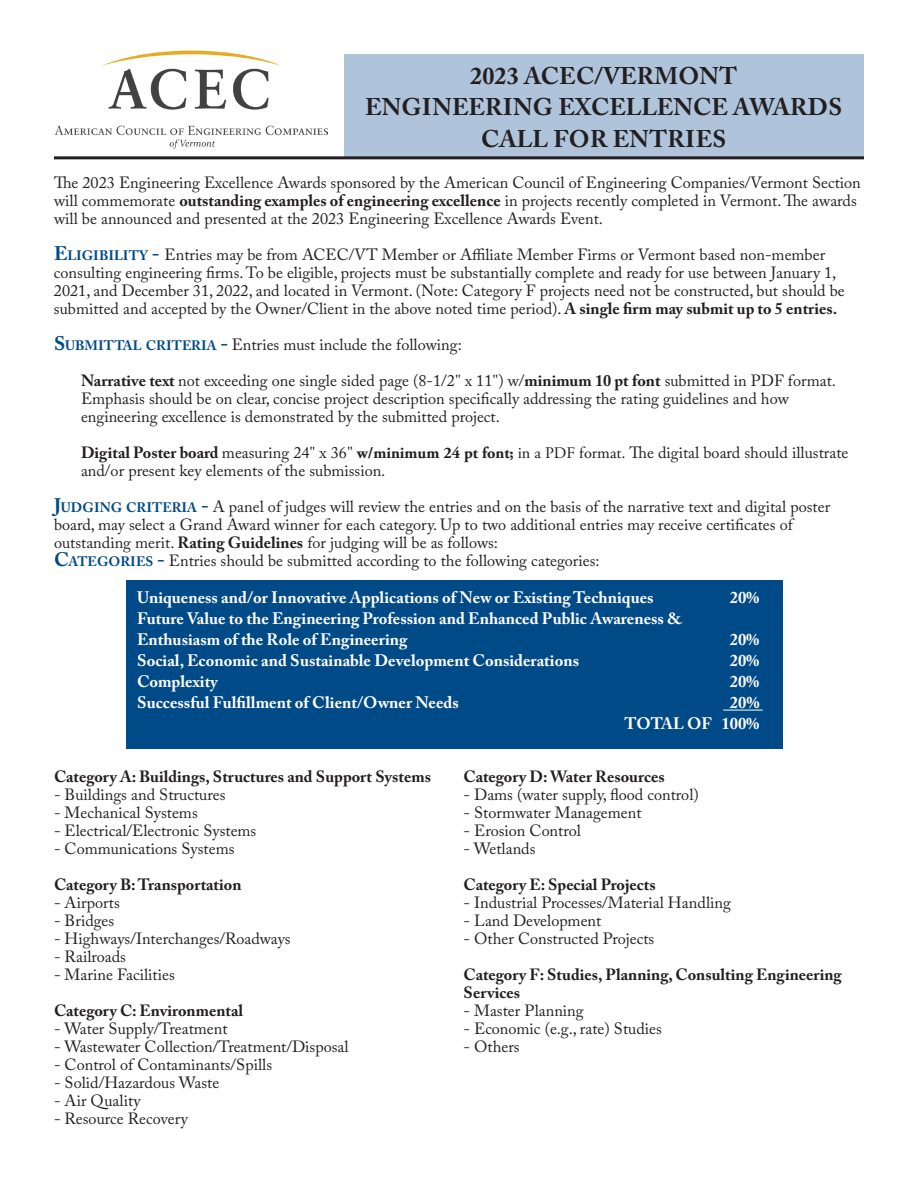
<style>
.page{position:relative;width:918px;height:1188px;background:#fff}
.page>*{position:absolute;margin:0;border:0;box-sizing:border-box;transform-origin:0 0}
.t1{font:700 24px "Adobe Caslon Pro";letter-spacing:.01em;color:#231f20}
.t2{font:700 16.5px "Adobe Caslon Pro";color:#fff}
.t3{font:16.2px/18px "Adobe Caslon Pro";color:#231f20}
.t4{font:700 16.2px/18px "Adobe Caslon Pro";color:#231f20}
.s1{font-weight:700}
.s2{font-weight:700;font-size:19.5px;color:#004a87}
.s3{font-weight:700;font-size:13.65px;color:#004a87}
.s4{font-family:"Adobe Garamond Pro"}
.s5{font-family:"Adobe Garamond Pro";font-weight:700}
</style>
<div class="page">
<div style="left:126px;top:580px;width:657px;height:169px;background:#004a87"></div>
<hr style="left:723px;top:710px;width:40px;height:1px;background:#fff">
<div style="left:344px;top:55px;width:519px;height:103px;background:#afc4db"></div>
<hr style="left:54px;top:156px;width:810px;height:3px;background:#231f20">
<img style="left:54px;top:50px;width:273px;height:99px">
<p class="t1" style="left:470px;top:61px;width:269px">2023 ACEC/VERMONT</p>
<p class="t1" style="left:365px;top:93px;width:478px">ENGINEERING EXCELLENCE AWARDS</p>
<p class="t1" style="left:481px;top:124px;width:246px">CALL FOR ENTRIES</p>
<p class="t3" style="left:54px;top:173px;width:808px">The 2023 Engineering Excellence Awards sponsored by the American Council of Engineering Companies/Vermont Section will commemorate <span class="s1">outstanding examples of engineering excellence</span> in projects recently completed in Vermont. The awards will be announced and presented at the 2023 Engineering Excellence Awards Event.</p>
<p class="t3" style="left:54px;top:245px;width:792px"><span class="s2">E</span><span class="s3">LIGIBILITY</span> <span class="s2">-</span> Entries may be from ACEC/VT Member or Affiliate Member Firms or Vermont based non-member consulting engineering firms. To be eligible, projects must be substantially complete and ready for use between January 1, 2021, and December 31, 2022, and located in Vermont. (Note: Category F projects need not be constructed, but should be submitted and accepted by the Owner/Client in the above noted time period). <span class="s1">A single firm may submit up to 5 entries.</span></p>
<p class="t3" style="left:54px;top:335px;width:409px"><span class="s2">S</span><span class="s3">UBMITTAL CRITERIA</span> <span class="s2">-</span> Entries must include the following:</p>
<p class="t3" style="left:81px;top:371px;width:756px"><span class="s1">Narrative text</span> not exceeding one single sided page (8-1/2<span class="s4">"</span> x 11<span class="s4">"</span>) w/<span class="s1">minimum 10 pt font</span> submitted in PDF format.<br>Emphasis should be on clear, concise project description specifically addressing the rating guidelines and how engineering excellence is demonstrated by the submitted project.</p>
<p class="t3" style="left:81px;top:443px;width:769px"><span class="s1">Digital Poster board</span> measuring 24<span class="s4">"</span> x 36<span class="s4">"</span> <span class="s5">w/minimum 24 pt font;</span> <span class="s4">in a PDF format.</span> The digital board should illustrate and/or present key elements of the submission.</p>
<p class="t3" style="left:54px;top:497px;width:778px"><span class="s2">J</span><span class="s3">UDGING CRITERIA</span> <span class="s2">-</span> A panel of judges will review the entries and on the basis of the narrative text and digital poster board, may select a Grand Award winner for each category. Up to two additional entries may receive certificates of outstanding merit. <span class="s1">Rating Guidelines</span> for judging will be as follows:</p>
<p class="t3" style="left:54px;top:551px;width:547px"><span class="s2">C</span><span class="s3">ATEGORIES</span> <span class="s2">-</span> Entries should be submitted according to the following categories:</p>
<p class="t2" style="left:137px;top:588px;width:518px">Uniqueness and/or Innovative Applications of New or Existing Techniques</p>
<p class="t2" style="left:730px;top:588px;width:31px">20%</p>
<p class="t2" style="left:137px;top:609px;width:547px">Future Value to the Engineering Profession and Enhanced Public Awareness &amp;</p>
<p class="t2" style="left:137px;top:630px;width:272px">Enthusiasm of the Role of Engineering</p>
<p class="t2" style="left:730px;top:630px;width:31px">20%</p>
<p class="t2" style="left:137px;top:651px;width:444px">Social, Economic and Sustainable Development Considerations</p>
<p class="t2" style="left:730px;top:651px;width:31px">20%</p>
<p class="t2" style="left:137px;top:672px;width:82px">Complexity</p>
<p class="t2" style="left:730px;top:672px;width:31px">20%</p>
<p class="t2" style="left:137px;top:693px;width:323px">Successful Fulfillment of Client/Owner Needs</p>
<p class="t2" style="left:730px;top:693px;width:31px">20%</p>
<p class="t2" style="left:624px;top:714px;width:137px">TOTAL OF 100%</p>
<p class="t4" style="left:54px;top:767px;width:378px">Category A: Buildings, Structures and Support Systems</p>
<p class="t3" style="left:54px;top:785px;width:173px">- Buildings and Structures</p>
<p class="t3" style="left:54px;top:803px;width:145px">- Mechanical Systems</p>
<p class="t3" style="left:54px;top:821px;width:204px">- Electrical/Electronic Systems</p>
<p class="t3" style="left:54px;top:839px;width:182px">- Communications Systems</p>
<p class="t4" style="left:54px;top:875px;width:189px">Category B: Transportation</p>
<p class="t3" style="left:54px;top:893px;width:67px">- Airports</p>
<p class="t3" style="left:54px;top:911px;width:62px">- Bridges</p>
<p class="t3" style="left:54px;top:929px;width:238px">- Highways/Interchanges/Roadways</p>
<p class="t3" style="left:54px;top:947px;width:73px">- Railroads</p>
<p class="t3" style="left:54px;top:965px;width:122px">- Marine Facilities</p>
<p class="t4" style="left:54px;top:1001px;width:191px">Category C: Environmental</p>
<p class="t3" style="left:54px;top:1019px;width:175px">- Water Supply/Treatment</p>
<p class="t3" style="left:54px;top:1037px;width:296px">- Wastewater Collection/Treatment/Disposal</p>
<p class="t3" style="left:54px;top:1055px;width:220px">- Control of Contaminants/Spills</p>
<p class="t3" style="left:54px;top:1073px;width:167px">- Solid/Hazardous Waste</p>
<p class="t3" style="left:54px;top:1091px;width:88px">- Air Quality</p>
<p class="t3" style="left:54px;top:1109px;width:135px">- Resource Recovery</p>
<p class="t4" style="left:464px;top:767px;width:203px">Category D: Water Resources</p>
<p class="t3" style="left:464px;top:785px;width:237px">- Dams (water supply, flood control)</p>
<p class="t3" style="left:464px;top:803px;width:180px">- Stormwater Management</p>
<p class="t3" style="left:464px;top:821px;width:119px">- Erosion Control</p>
<p class="t3" style="left:464px;top:839px;width:74px">- Wetlands</p>
<p class="t4" style="left:464px;top:875px;width:194px">Category E: Special Projects</p>
<p class="t3" style="left:464px;top:893px;width:269px">- Industrial Processes/Material Handling</p>
<p class="t3" style="left:464px;top:911px;width:139px">- Land Development</p>
<p class="t3" style="left:464px;top:929px;width:192px">- Other Constructed Projects</p>
<p class="t4" style="left:464px;top:965px;width:380px">Category F: Studies, Planning, Consulting Engineering<br>Services</p>
<p class="t3" style="left:464px;top:1001px;width:122px">- Master Planning</p>
<p class="t3" style="left:464px;top:1019px;width:200px">- Economic (e.g., rate) Studies</p>
<p class="t3" style="left:464px;top:1037px;width:58px">- Others</p>
</div>
